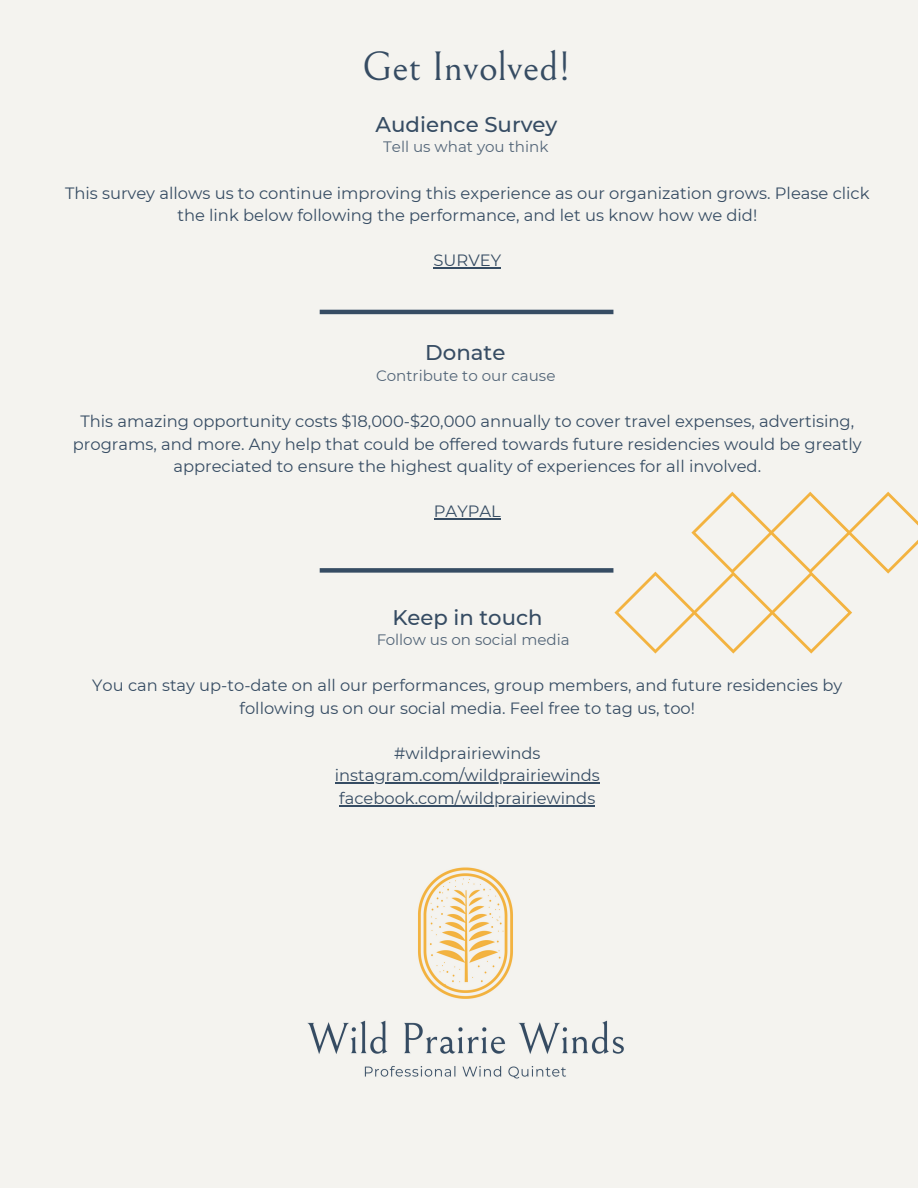
<style>
.page{position:relative;width:918px;height:1188px;background:#f4f3ef}
.page>*{position:absolute;margin:0;border:0;box-sizing:border-box;transform-origin:0 0}
.t1{font:40.5px "Bellefair";color:#364c63}
.t2{font:500 21.3px "Montserrat";color:#364c63}
.t3{font:500 21.15px "Montserrat";color:#364c63}
.t4{font:16.35px/22.5px "Montserrat";color:#364c63;text-align:center}
.t5{font:15.15px "Montserrat";color:#364c63}
</style>
<div class="page">
<img style="left:307px;top:782px;width:317px;height:297px">
<svg style="left:614px;top:492px;width:304px;height:161px"></svg>
<hr style="left:434px;top:267px;width:67px;height:1px;background:#364c63">
<hr style="left:434px;top:518px;width:67px;height:2px;background:#364c63">
<hr style="left:335px;top:783px;width:265px;height:1px;background:#364c63">
<hr style="left:339px;top:805px;width:256px;height:1px;background:#364c63">
<hr style="left:320px;top:310px;width:293px;height:4px;background:#364c63">
<div style="left:320px;top:568px;width:293px;height:5px;background:#364c63"></div>
<p class="t1" style="left:362px;top:45px;width:211px">Get Involved!</p>
<p class="t2" style="left:376px;top:111px;width:183px">Audience Survey</p>
<p class="t5" style="left:383px;top:137px;width:167px">Tell us what you think</p>
<p class="t4" style="left:65px;top:182px;width:806px">This survey allows us to continue improving this experience as our organization grows. Please click the link below following the performance, and let us know how we did!</p>
<p class="t4" style="left:434px;top:249px;width:69px">SURVEY</p>
<p class="t2" style="left:425px;top:340px;width:82px">Donate</p>
<p class="t5" style="left:376px;top:366px;width:181px">Contribute to our cause</p>
<p class="t4" style="left:73px;top:410px;width:790px">This amazing opportunity costs $18,000-$20,000 annually to cover travel expenses, advertising, programs, and more. Any help that could be offered towards future residencies would be greatly appreciated to ensure the highest quality of experiences for all involved.</p>
<p class="t4" style="left:434px;top:500px;width:68px">PAYPAL</p>
<p class="t3" style="left:392px;top:604px;width:152px">Keep in touch</p>
<p class="t5" style="left:376px;top:630px;width:195px">Follow us on social media</p>
<p class="t4" style="left:92px;top:674px;width:752px">You can stay up-to-date on all our performances, group members, and future residencies by following us on our social media. Feel free to tag us, too!</p>
<p class="t4" style="left:394px;top:742px;width:148px">#wildprairiewinds</p>
<p class="t4" style="left:335px;top:764px;width:266px">instagram.com/wildprairiewinds</p>
<p class="t4" style="left:339px;top:787px;width:257px">facebook.com/wildprairiewinds</p>
</div>
